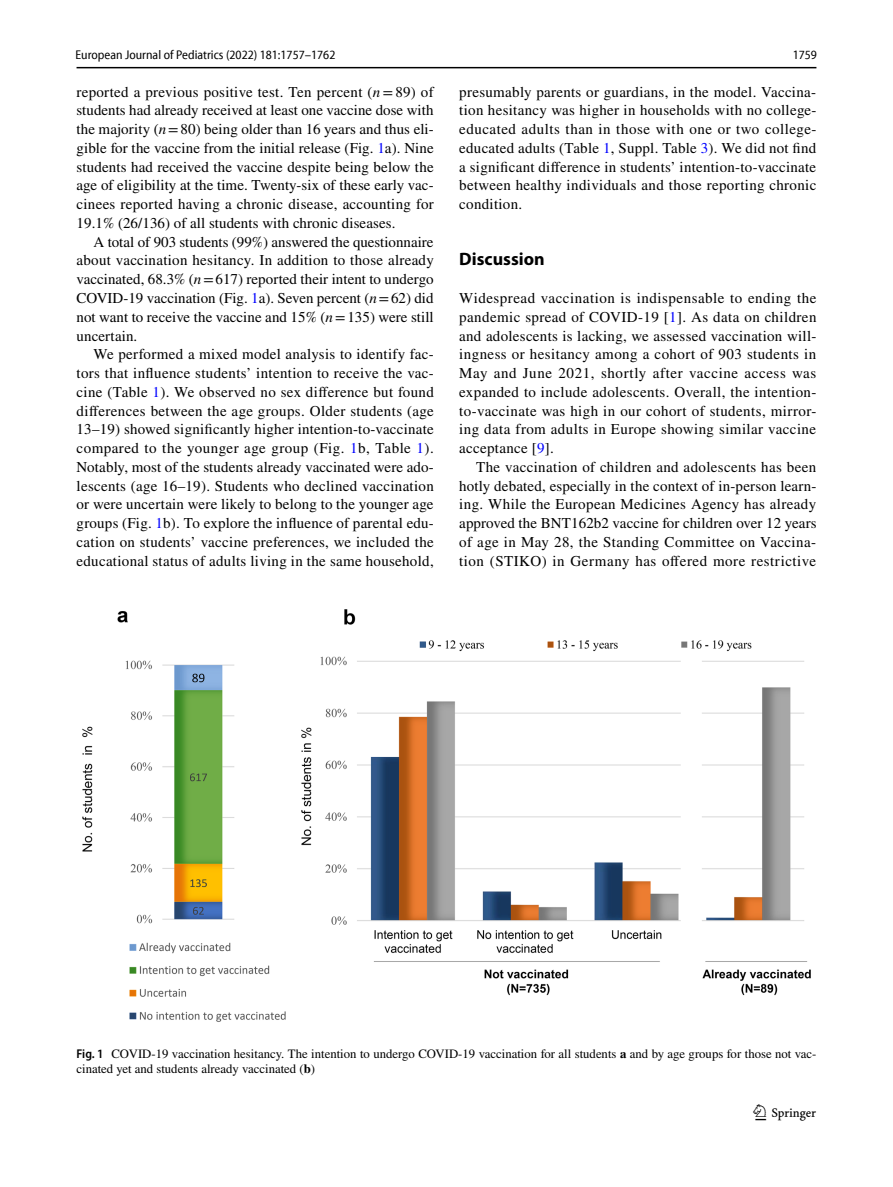
<style>
.page{position:relative;width:893px;height:1187px;background:#fff}
.page>*{position:absolute;margin:0;border:0;box-sizing:border-box;transform-origin:0 0}
.t1{font:22.5px "Springnew Regular 3";color:#000}
.t2{font:700 18px "Myriad Pro";color:#000}
.t3{font:15px/18.8px "STIX";letter-spacing:.02em;color:#000;text-align:justify}
.t4{font:12.75px/15px "STIX";color:#000}
.t5{font:semi-condensed 12.75px "Myriad Pro Unic";color:#000}
.s1{font-style:italic}
.s2{color:#00f}
.s3{font-family:"Myriad Pro";font-weight:600;font-stretch:semi-condensed}
.s4{font-weight:700}
</style>
<div class="page">
<hr style="left:77px;top:67px;width:739px;height:1px;background:#000">
<img style="left:82px;top:609px;width:729px;height:413px">
<p class="t5" style="left:76px;top:50px;width:261px">European Journal of Pediatrics (2022) 181:1757–1762</p>
<p class="t5" style="left:793px;top:50px;width:26px">1759</p>
<p class="t3" style="left:77px;top:83px;width:359px">reported a previous positive test. Ten percent (<span class="s1">n</span>=89) of students had already received at least one vaccine dose with the majority (<span class="s1">n</span>=80) being older than 16 years and thus eli&shy;gible for the vaccine from the initial release (Fig. <span class="s2">1</span>a). Nine students had received the vaccine despite being below the age of eligibility at the time. Twenty-six of these early vac&shy;cinees reported having a chronic disease, accounting for 19.1% (26/136) of all students with chronic diseases.</p>
<p class="t3" style="left:77px;top:233px;width:359px;text-indent:17px">A total of 903 students (99%) answered the questionnaire about vaccination hesitancy. In addition to those already vaccinated, 68.3% (<span class="s1">n</span>=617) reported their intent to undergo COVID-19 vaccination (Fig. <span class="s2">1</span>a). Seven percent (<span class="s1">n</span>=62) did not want to receive the vaccine and 15% (<span class="s1">n</span>=135) were still uncertain.</p>
<p class="t3" style="left:77px;top:346px;width:359px;text-indent:17px">We performed a mixed model analysis to identify fac&shy;tors that influence students’ intention to receive the vac&shy;cine (Table <span class="s2">1</span>). We observed no sex difference but found differences between the age groups. Older students (age 13–19) showed significantly higher intention-to-vaccinate compared to the younger age group (Fig. <span class="s2">1</span>b, Table <span class="s2">1</span>).<br>Notably, most of the students already vaccinated were ado&shy;lescents (age 16–19). Students who declined vaccination or were uncertain were likely to belong to the younger age groups (Fig. <span class="s2">1</span>b). To explore the influence of parental edu&shy;cation on students’ vaccine preferences, we included the educational status of adults living in the same household,</p>
<p class="t3" style="left:459px;top:83px;width:359px">presumably parents or guardians, in the model. Vaccina&shy;tion hesitancy was higher in households with no college&shy;educated adults than in those with one or two college&shy;educated adults (Table <span class="s2">1</span>, Suppl. Table <span class="s2">3</span>). We did not find a significant difference in students’ intention-to-vaccinate between healthy individuals and those reporting chronic condition.</p>
<p class="t2" style="left:459px;top:248px;width:87px">Discussion</p>
<p class="t3" style="left:459px;top:289px;width:359px">Widespread vaccination is indispensable to ending the pandemic spread of COVID-19 [<span class="s2">1</span>]. As data on children and adolescents is lacking, we assessed vaccination will&shy;ingness or hesitancy among a cohort of 903 students in May and June 2021, shortly after vaccine access was expanded to include adolescents. Overall, the intention&shy;to-vaccinate was high in our cohort of students, mirror&shy;ing data from adults in Europe showing similar vaccine acceptance [<span class="s2">9</span>].</p>
<p class="t3" style="left:459px;top:458px;width:359px;text-indent:17px">The vaccination of children and adolescents has been hotly debated, especially in the context of in-person learn&shy;ing. While the European Medicines Agency has already approved the BNT162b2 vaccine for children over 12 years of age in May 28, the Standing Committee on Vaccina&shy;tion (STIKO) in Germany has offered more restrictive</p>
<p class="t4" style="left:77px;top:1047px;width:741px"><span class="s3">Fig. 1</span> COVID-19 vaccination hesitancy. The intention to undergo COVID-19 vaccination for all students <span class="s4">a</span> and by age groups for those not vac&shy;cinated yet and students already vaccinated (<span class="s4">b</span>)</p>
<h1 class="t1" style="left:755px;top:1104px;width:62px">1 3</h1>
</div>
